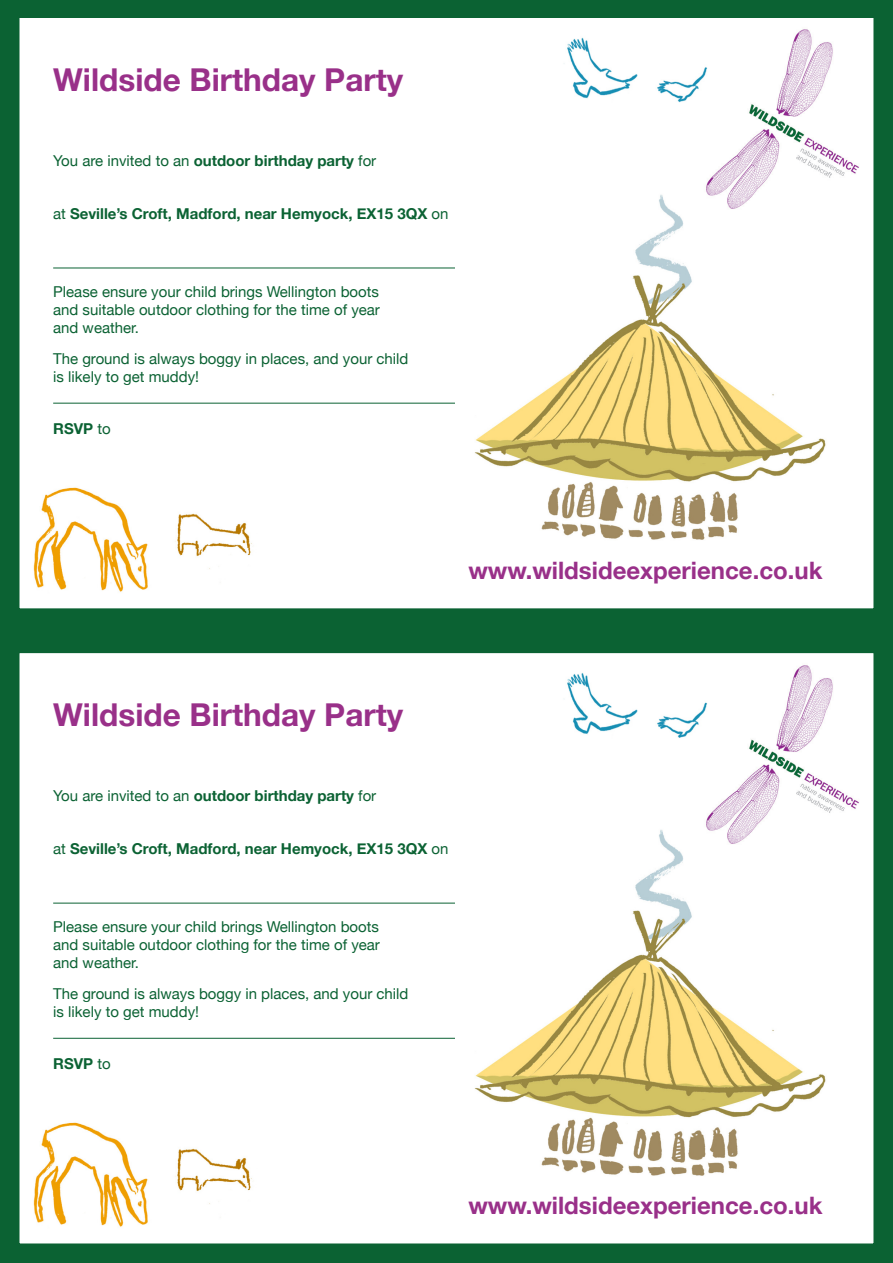
<style>
.page{position:relative;width:893px;height:1263px;background:#fff}
.page>*{position:absolute;margin:0;border:0;box-sizing:border-box;transform-origin:0 0}
.t1{font:700 31.5px "Helvetica Neue";color:#993089}
.t2{font:700 24px "Helvetica Neue";color:#993089}
.t3{font:15px/18px "Helvetica Neue";color:#0b6233;text-align:justify}
.t4{font:700 15px "Helvetica Neue";color:#0b6233}
.s1{font-weight:700}
.s2{font-weight:400}
</style>
<div class="page">
<svg style="left:0;top:0;width:893px;height:627px"></svg>
<img style="left:701px;top:25px;width:163px;height:189px">
<img style="left:21px;top:482px;width:237px;height:121px">
<img style="left:464px;top:184px;width:372px;height:368px">
<img style="left:556px;top:32px;width:156px;height:79px">
<div style="left:0;top:634px;width:893px;height:629px;border:20px solid #0b6233"></div>
<img style="left:707px;top:665px;width:152px;height:154px">
<img style="left:33px;top:1122px;width:219px;height:105px">
<img style="left:474px;top:819px;width:352px;height:357px">
<img style="left:567px;top:667px;width:145px;height:79px">
<div style="left:0;top:627px;width:893px;height:11px;background:#0b6233"></div>
<hr style="left:53px;top:268px;width:402px;height:1px;background:#0b6233">
<hr style="left:53px;top:403px;width:402px;height:1px;background:#0b6233">
<hr style="left:53px;top:903px;width:402px;height:1px;background:#0b6233">
<hr style="left:53px;top:1038px;width:402px;height:1px;background:#0b6233">
<p class="t1" style="left:53px;top:55px;width:351px">Wildside Birthday Party</p>
<p class="t3" style="left:53px;top:153px;width:325px">You are invited to an <span class="s1">outdoor birthday party</span> for</p>
<p class="t4" style="left:53px;top:202px;width:397px"><span class="s2">at</span> Seville’s Croft, Madford, near Hemyock, EX15 3QX <span class="s2">on</span></p>
<p class="t3" style="left:53px;top:284px;width:328px">Please ensure your child brings Wellington boots and suitable outdoor clothing for the time of year and weather.</p>
<p class="t3" style="left:53px;top:350px;width:357px">The ground is always boggy in places, and your child is likely to get muddy!</p>
<p class="t4" style="left:53px;top:417px;width:59px">RSVP <span class="s2">to</span></p>
<p class="t2" style="left:468px;top:552px;width:356px">www.wildsideexperience.co.uk</p>
<p class="t1" style="left:53px;top:690px;width:351px">Wildside Birthday Party</p>
<p class="t3" style="left:53px;top:788px;width:325px">You are invited to an <span class="s1">outdoor birthday party</span> for</p>
<p class="t4" style="left:53px;top:837px;width:397px"><span class="s2">at</span> Seville’s Croft, Madford, near Hemyock, EX15 3QX <span class="s2">on</span></p>
<p class="t3" style="left:53px;top:919px;width:328px">Please ensure your child brings Wellington boots and suitable outdoor clothing for the time of year and weather.</p>
<p class="t3" style="left:53px;top:985px;width:357px">The ground is always boggy in places, and your child is likely to get muddy!</p>
<p class="t4" style="left:53px;top:1052px;width:59px">RSVP <span class="s2">to</span></p>
<p class="t2" style="left:468px;top:1187px;width:356px">www.wildsideexperience.co.uk</p>
</div>
